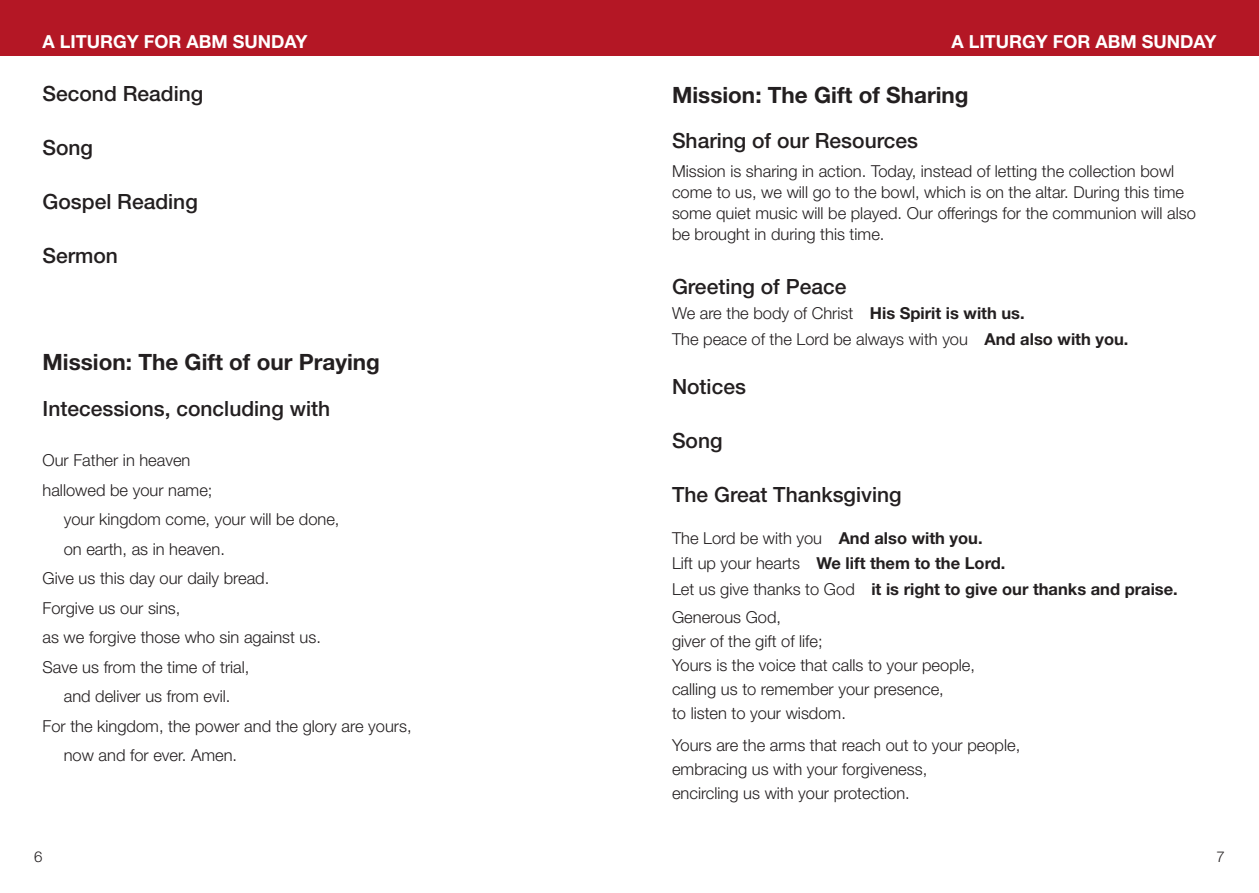
<style>
.page{position:relative;width:1259px;height:893px;background:#fff}
.page>*{position:absolute;margin:0;border:0;box-sizing:border-box;transform-origin:0 0}
.t1{font:700 22.5px "Helvetica Neue";color:#231f20}
.t2{font:500 21px "Helvetica Neue";color:#231f20}
.t3{font:700 18px "Helvetica Neue";color:#fff}
.t4{font:300 16.5px/24px "Helvetica Neue";color:#231f20}
.t5{font:700 16.5px/25.2px "Helvetica Neue";color:#231f20}
.t6{font:300 15px "Helvetica Neue";color:#231f20}
.s1{font-weight:700}
.s2{font-weight:300}
</style>
<div class="page">
<div style="left:629px;top:0;width:630px;height:55px;background:#b41725"></div>
<div style="left:0;top:0;width:629px;height:55px;background:#b41725"></div>
<p class="t3" style="left:43px;top:31px;width:267px">A Liturgy for ABM Sunday</p>
<p class="t2" style="left:43px;top:81px;width:162px">Second Reading</p>
<p class="t2" style="left:43px;top:135px;width:52px">Song</p>
<p class="t2" style="left:43px;top:189px;width:157px">Gospel Reading</p>
<p class="t2" style="left:43px;top:243px;width:77px">Sermon</p>
<h1 class="t1" style="left:43px;top:348px;width:339px">Mission: The Gift of our Praying</h1>
<p class="t2" style="left:43px;top:395px;width:289px">Intecessions, concluding with</p>
<p class="t4" style="left:43px;top:448px;width:149px">Our Father in heaven</p>
<p class="t4" style="left:43px;top:478px;width:171px">hallowed be your name;</p>
<p class="t4" style="left:64px;top:507px;width:277px">your kingdom come, your will be done,</p>
<p class="t4" style="left:64px;top:537px;width:163px">on earth, as in heaven.</p>
<p class="t4" style="left:43px;top:566px;width:228px">Give us this day our daily bread.</p>
<p class="t4" style="left:43px;top:596px;width:139px">Forgive us our sins,</p>
<p class="t4" style="left:43px;top:625px;width:280px">as we forgive those who sin against us.</p>
<p class="t4" style="left:43px;top:655px;width:208px">Save us from the time of trial,</p>
<p class="t4" style="left:64px;top:684px;width:168px">and deliver us from evil.</p>
<p class="t4" style="left:43px;top:714px;width:370px">For the kingdom, the power and the glory are yours,</p>
<p class="t4" style="left:64px;top:743px;width:175px">now and for ever. Amen.</p>
<p class="t3" style="left:951px;top:31px;width:267px">A Liturgy for ABM Sunday</p>
<h1 class="t1" style="left:672px;top:81px;width:298px">Mission: The Gift of Sharing</h1>
<p class="t2" style="left:672px;top:128px;width:247px">Sharing of our Resources</p>
<p class="t4" style="left:672px;top:161px;width:525px;line-height:21px">Mission is sharing in action. Today, instead of letting the collection bowl come to us, we will go to the bowl, which is on the altar. During this time some quiet music will be played. Our offerings for the communion will also be brought in during this time.</p>
<p class="t2" style="left:672px;top:274px;width:176px">Greeting of Peace</p>
<p class="t4" style="left:672px;top:301px;width:458px;line-height:25.2px">We are the body of Christ <span class="s1">His Spirit is with us.<br></span>The peace of the Lord be always with you <span class="s1">And also with you.</span></p>
<p class="t2" style="left:672px;top:374px;width:75px">Notices</p>
<p class="t2" style="left:672px;top:428px;width:52px">Song</p>
<p class="t2" style="left:672px;top:482px;width:231px">The Great Thanksgiving</p>
<p class="t5" style="left:672px;top:525px;width:507px"><span class="s2">The Lord be with you</span> And also with you.<br><span class="s2">Lift up your hearts</span> We lift them to the Lord.<br><span class="s2">Let us give thanks to God</span> it is right to give our thanks and praise.</p>
<p class="t4" style="left:672px;top:604px;width:304px">Generous God,<br>giver of the gift of life;<br>Yours is the voice that calls to your people, calling us to remember your presence,<br>to listen to your wisdom.</p>
<p class="t4" style="left:672px;top:733px;width:350px">Yours are the arms that reach out to your people, embracing us with your forgiveness,<br>encircling us with your protection.</p>
<p class="t6" style="left:34px;top:848px;width:10px">6</p>
<p class="t6" style="left:1216px;top:848px;width:10px">7</p>
</div>
